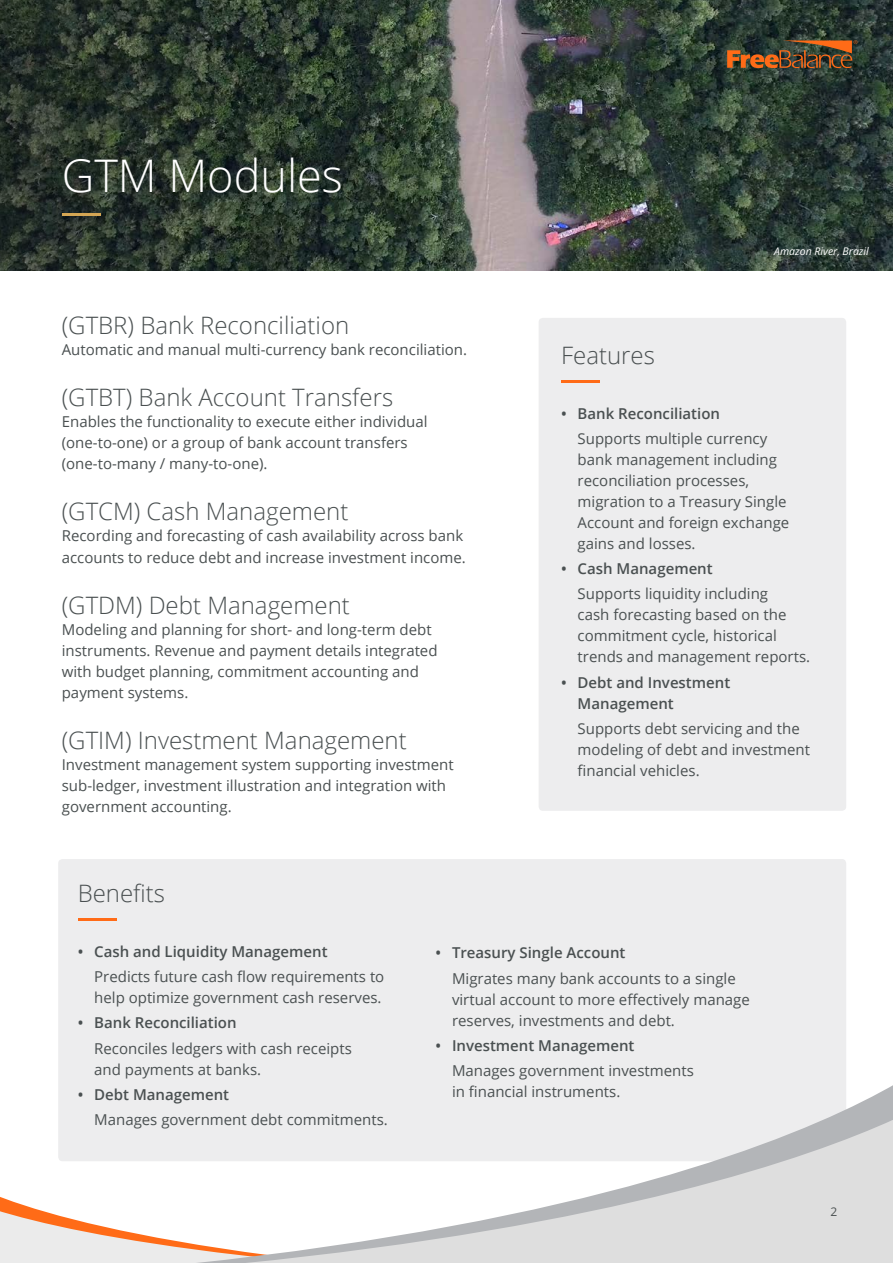
<style>
.page{position:relative;width:893px;height:1263px;background:#fff}
.page>*{position:absolute;margin:0;border:0;box-sizing:border-box;transform-origin:0 0}
.t1{font:300 45px "Open Sans";color:#fff}
.t2{font:300 24px "Open Sans";color:#4a5051}
.t3{font:15px/21px "Open Sans";color:#4a5051}
.t4{font:600 15px/21px "Open Sans";color:#4a5051}
.t5{font:12px "Open Sans";color:#4a5051}
.t6{font:italic 10.5px "Open Sans";color:#fff}
</style>
<div class="page">
<div style="left:58px;top:859px;width:788px;height:302px;background:#ededee;border-radius:4px"></div>
<img style="left:424px;top:0;width:469px;height:270px">
<svg style="left:0;top:0;width:424px;height:270px;background:#2b382d"></svg>
<svg style="left:0;top:1092px;width:893px;height:171px"></svg>
<svg style="left:727px;top:40px;width:130px;height:28px;background:#6f4b2a"></svg>
<div style="left:539px;top:318px;width:307px;height:493px;background:#ededee;border-radius:4px"></div>
<hr style="left:561px;top:380px;width:39px;height:3px;background:#ff6b17">
<hr style="left:62px;top:213px;width:39px;height:2px;background:#d4a654">
<hr style="left:78px;top:918px;width:39px;height:3px;background:#ff6b17">
<h1 class="t1" style="left:62px;top:145px;width:283px">GTM Modules</h1>
<h2 class="t2" style="left:62px;top:309px;width:289px">(GTBR) Bank Reconciliation</h2>
<p class="t3" style="left:62px;top:339px;width:407px">Automatic and manual multi-currency bank reconciliation.</p>
<h2 class="t2" style="left:62px;top:381px;width:333px">(GTBT) Bank Account Transfers</h2>
<p class="t3" style="left:62px;top:411px;width:367px">Enables the functionality to execute either individual (one-to-one) or a group of bank account transfers (one-to-many / many-to-one).</p>
<h2 class="t2" style="left:62px;top:495px;width:288px">(GTCM) Cash Management</h2>
<p class="t3" style="left:62px;top:525px;width:405px">Recording and forecasting of cash availability across bank accounts to reduce debt and increase investment income.</p>
<h2 class="t2" style="left:62px;top:588px;width:290px">(GTDM) Debt Management</h2>
<p class="t3" style="left:62px;top:618px;width:377px">Modeling and planning for short- and long-term debt instruments. Revenue and payment details integrated with budget planning, commitment accounting and payment systems.</p>
<h2 class="t2" style="left:62px;top:723px;width:347px">(GTIM) Investment Management</h2>
<p class="t3" style="left:62px;top:753px;width:393px">Investment management system supporting investment sub-ledger, investment illustration and integration with government accounting.</p>
<h2 class="t2" style="left:78px;top:877px;width:89px">Benefits</h2>
<h2 class="t2" style="left:561px;top:339px;width:95px">Features</h2>
<p class="t6" style="left:774px;top:244px;width:96px">Amazon River, Brazil</p>
<p class="t4" style="left:561px;top:402px;width:160px">• Bank Reconciliation</p>
<p class="t3" style="left:578px;top:428px;width:213px">Supports multiple currency bank management including reconciliation processes, migration to a Treasury Single<br>Account and foreign exchange gains and losses.</p>
<p class="t4" style="left:561px;top:558px;width:153px">• Cash Management</p>
<p class="t3" style="left:578px;top:583px;width:234px">Supports liquidity including<br>cash forecasting based on the commitment cycle, historical trends and management reports.</p>
<p class="t4" style="left:578px;top:671px;width:154px;text-indent:-16px">• Debt and Investment<br>Management</p>
<p class="t3" style="left:578px;top:717px;width:234px">Supports debt servicing and the modeling of debt and investment financial vehicles.</p>
<p class="t4" style="left:78px;top:941px;width:251px">• Cash and Liquidity Management</p>
<p class="t3" style="left:94px;top:966px;width:292px">Predicts future cash flow requirements to help optimize government cash reserves.</p>
<p class="t4" style="left:78px;top:1012px;width:160px">• Bank Reconciliation</p>
<p class="t3" style="left:94px;top:1037px;width:259px">Reconciles ledgers with cash receipts and payments at banks.</p>
<p class="t4" style="left:78px;top:1084px;width:153px">• Debt Management</p>
<p class="t3" style="left:94px;top:1109px;width:295px">Manages government debt commitments.</p>
<p class="t4" style="left:435px;top:942px;width:191px">• Treasury Single Account</p>
<p class="t3" style="left:452px;top:967px;width:299px">Migrates many bank accounts to a single virtual account to more effectively manage reserves, investments and debt.</p>
<p class="t4" style="left:435px;top:1034px;width:200px">• Investment Management</p>
<p class="t3" style="left:452px;top:1060px;width:243px">Manages government investments in financial instruments.</p>
<p class="t5" style="left:831px;top:1203px;width:8px">2</p>
</div>
